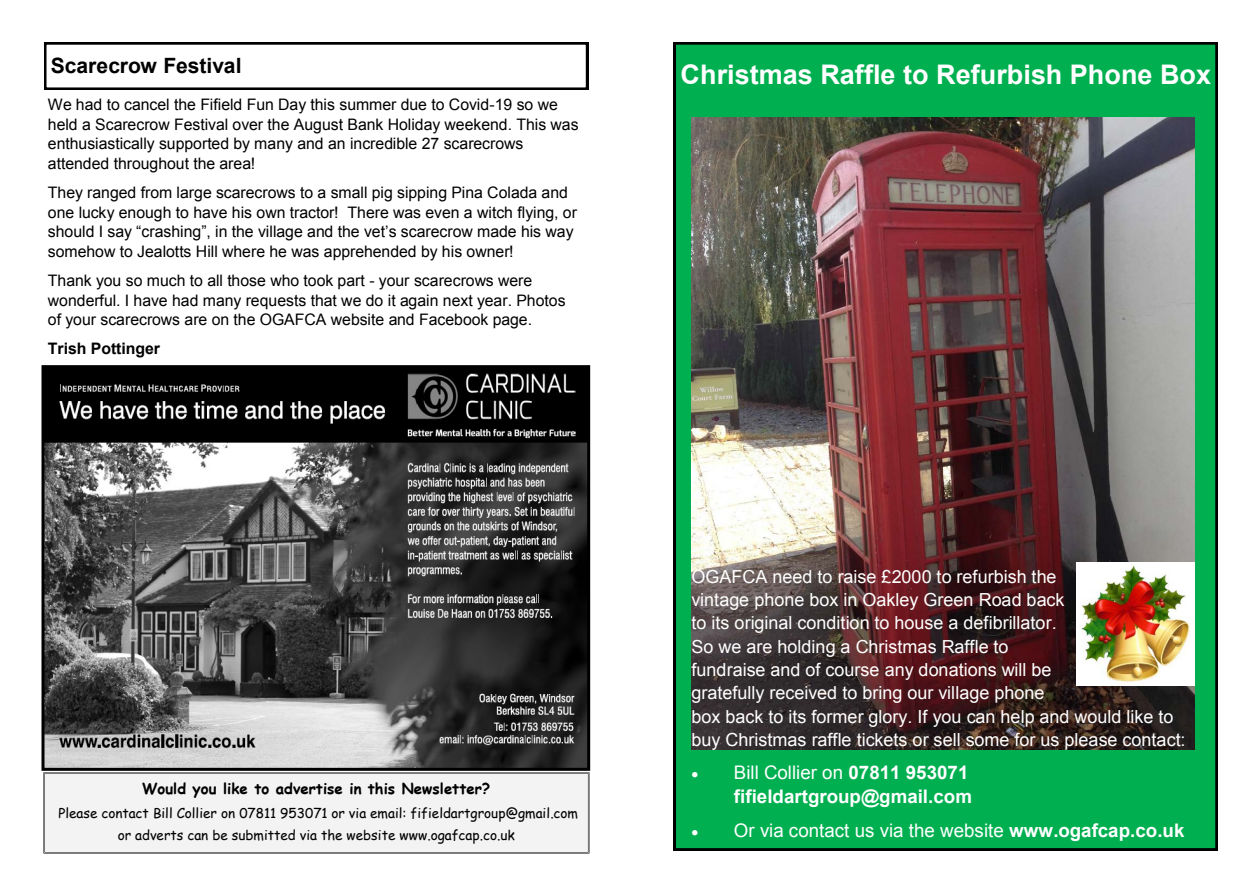
<style>
.page{position:relative;width:1259px;height:893px;background:#fff}
.page>*{position:absolute;margin:0;border:0;box-sizing:border-box;transform-origin:0 0}
.t1{font:700 27px "Arial";color:#fff}
.t2{font:700 21.15px "Arial";color:#000}
.t3{font:700 18.75px/24.3px "Arial";color:#fff;text-align:right}
.t4{font:18.75px "Arial";color:#fff}
.t5{font:18px/23.2px "Arial";color:#fff}
.t6{font:15.9px/19.8px "Arial";color:#000}
.t7{font:700 15.9px "Arial";color:#000}
.t8{font:700 15px "Comic Sans MS";color:#000}
.t9{font:13.5px/21.9px "Comic Sans MS";color:#000;text-align:center}
.s1{font-weight:400}
.s2{font-weight:700}
</style>
<div class="page">
<img style="left:45px;top:369px;width:541px;height:398px">
<div style="left:41px;top:365px;width:549px;height:406px;border:3px solid #000"></div>
<svg style="left:44px;top:42px;width:544px;height:48px"></svg>
<div style="left:43px;top:772px;width:546px;height:81px;background:#f3f3f3"></div>
<div style="left:674px;top:42px;width:543px;height:808px;background:#00b050"></div>
<img style="left:691px;top:118px;width:503px;height:632px">
<img style="left:1076px;top:563px;width:118px;height:122px">
<h2 class="t2" style="left:51px;top:51px;width:192px">Scarecrow Festival</h2>
<p class="t6" style="left:48px;top:94px;width:532px">We had to cancel the Fifield Fun Day this summer due to Covid-19 so we held a Scarecrow Festival over the August Bank Holiday weekend. This was enthusiastically supported by many and an incredible 27 scarecrows attended throughout the area!</p>
<p class="t6" style="left:48px;top:182px;width:530px">They ranged from large scarecrows to a small pig sipping Pina Colada and one lucky enough to have his own tractor! There was even a witch flying, or should I say “crashing”, in the village and the vet’s scarecrow made his way somehow to Jealotts Hill where he was apprehended by his owner!</p>
<p class="t6" style="left:48px;top:270px;width:519px">Thank you so much to all those who took part - your scarecrows were wonderful. I have had many requests that we do it again next year. Photos of your scarecrows are on the OGAFCA website and Facebook page.</p>
<p class="t7" style="left:48px;top:337px;width:114px">Trish Pottinger</p>
<p class="t8" style="left:142px;top:778px;width:350px">Would you like to advertise in this Newsletter?</p>
<p class="t9" style="left:58px;top:801px;width:521px">Please contact Bill Collier on 07811 953071 or via email: fifieldartgroup@gmail.com or adverts can be submitted via the website www.ogafcap.co.uk</p>
<h1 class="t1" style="left:680px;top:55px;width:532px">Christmas Raffle to Refurbish Phone Box</h1>
<p class="t5" style="left:691px;top:565px;width:495px">OGAFCA need to raise £2000 to refurbish the<br>vintage phone box in Oakley Green Road back<br>to its original condition to house a defibrillator.<br>So we are holding a Christmas Raffle to<br>fundraise and of course any donations will be<br>gratefully received to bring our village phone<br>box back to its former glory. If you can help and would like to buy Christmas raffle tickets or sell some for us please contact:</p>
<p class="t3" style="left:691px;top:760px;width:282px">• <span class="s1">Bill Collier on</span> 07811 953071 fifieldartgroup@gmail.com</p>
<p class="t4" style="left:691px;top:817px;width:494px">• Or via contact us via the website <span class="s2">www.ogafcap.co.uk</span></p>
</div>
